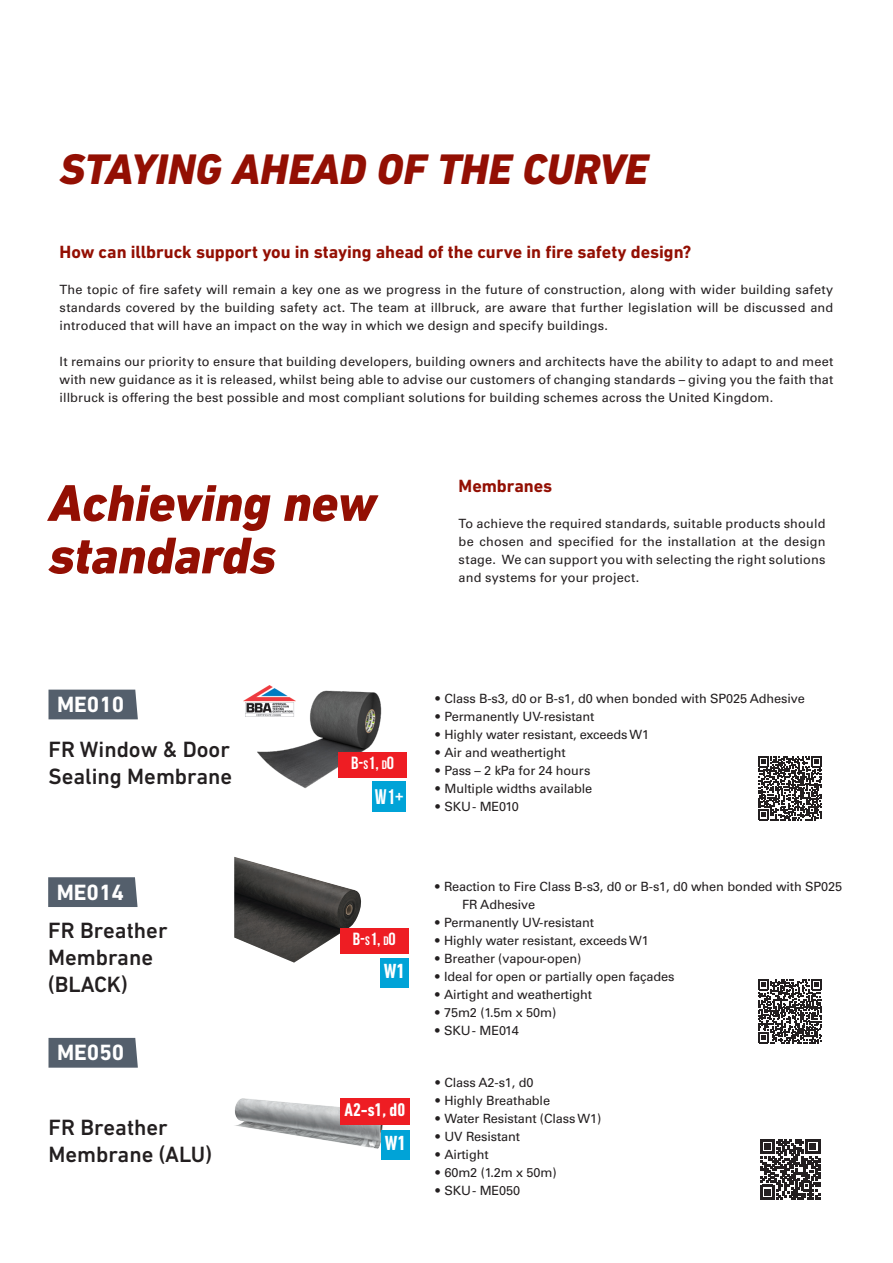
<style>
.page{position:relative;width:893px;height:1263px;background:#fff}
.page>*{position:absolute;margin:0;border:0;box-sizing:border-box;transform-origin:0 0}
.t1{font:italic 800 52.5px/52.5px "DIN Next W1 G";letter-spacing:-.005em;color:#930f03}
.t2{font:italic 800 43.5px "DIN Next W1 G";letter-spacing:-.005em;color:#930f03}
.Product_name{font:500 22.5px/27px "DIN Next W1 G";color:#231f20}
.Shortcut_flag{font:700 22.5px "DIN Next W1 G";color:#fff}
.t3{font:21.15px "Bebas Neue";color:#fff}
.t4{font:700 condensed 20.85px "DIN Next LT Pro";color:#fff}
.t5{font:700 condensed 18.75px "DIN Next LT Pro";color:#fff}
.Introtext_Grün_Regular{font:700 18px "DIN Next LT Pro";letter-spacing:-.005em;color:#930f03}
.t6{font:17.7px "Bebas Neue";color:#fff}
.Fließetxt{font:12.75px/18px "Univers LTCYR 55 Roman";letter-spacing:-.01em;color:#231f20;text-align:justify}
.Introtext_Grün_Regular-2{font:12.75px/18px "Univers LTCYR 55 Roman";letter-spacing:.015em;color:#231f20;text-align:justify}
.s1{font-size:12.3px}
</style>
<div class="page">
<img style="left:234px;top:857px;width:128px;height:106px">
<div style="left:48px;top:877px;width:89px;height:30px;background:#545f6c"></div>
<img style="left:245px;top:685px;width:162px;height:112px">
<div style="left:49px;top:690px;width:89px;height:29px;background:#545f6c"></div>
<img style="left:234px;top:1098px;width:149px;height:51px">
<div style="left:49px;top:1038px;width:89px;height:30px;background:#545f6c"></div>
<svg style="left:758px;top:756px;width:64px;height:64px"></svg>
<div style="left:338px;top:752px;width:69px;height:25px;background:#ee1d23"></div>
<div style="left:373px;top:781px;width:33px;height:30px;background:#00a3d7"></div>
<img style="left:243px;top:686px;width:53px;height:30px">
<svg style="left:758px;top:979px;width:64px;height:64px"></svg>
<div style="left:340px;top:1098px;width:69px;height:27px;background:#ee1d23"></div>
<svg style="left:760px;top:1139px;width:60px;height:60px"></svg>
<div style="left:340px;top:928px;width:69px;height:25px;background:#ee1d23"></div>
<div style="left:380px;top:958px;width:29px;height:30px;background:#00a3d7"></div>
<div style="left:381px;top:1130px;width:29px;height:30px;background:#00a3d7"></div>
<p class="t2" style="left:60px;top:144px;width:590px">STAYING AHEAD OF THE CURVE</p>
<p class="Introtext_Grün_Regular" style="left:60px;top:241px;width:633px">How can illbruck support you in staying ahead of the curve in fire safety design?</p>
<p class="Fließetxt" style="left:60px;top:279px;width:775px">The topic of fire safety will remain a key one as we progress in the future of construction, along with wider building safety standards covered by the building safety act. The team at illbruck, are aware that further legislation will be discussed and introduced that will have an impact on the way in which we design and specify buildings.</p>
<p class="Fließetxt" style="left:60px;top:351px;width:775px">It remains our priority to ensure that building developers, building owners and architects have the ability to adapt to and meet with new guidance as it is released, whilst being able to advise our customers of changing standards – giving you the faith that illbruck is offering the best possible and most compliant solutions for building schemes across the United Kingdom.</p>
<p class="t1" style="left:49px;top:477px;width:330px">Achieving new standards</p>
<p class="Introtext_Grün_Regular" style="left:459px;top:475px;width:95px">Membranes</p>
<p class="Introtext_Grün_Regular-2" style="left:459px;top:513px;width:368px">To achieve the required standards, suitable products should be chosen and specified for the installation at the design stage. We can support you with selecting the right solutions and systems for your project.</p>
<p class="Shortcut_flag" style="left:57px;top:691px;width:69px">ME010</p>
<p class="Product_name" style="left:49px;top:735px;width:185px">FR Window &amp; Door<br>Sealing Membrane</p>
<p class="Shortcut_flag" style="left:57px;top:879px;width:69px">ME014</p>
<p class="Product_name" style="left:48px;top:917px;width:121px">FR Breather<br>Membrane (BLACK)</p>
<p class="Shortcut_flag" style="left:57px;top:1040px;width:69px">ME050</p>
<p class="Product_name" style="left:49px;top:1113px;width:165px">FR Breather<br>Membrane (ALU)</p>
<p class="t6" style="left:351px;top:753px;width:44px">B-<span class="s1">s</span>1, <span class="s1">d</span>0</p>
<p class="t3" style="left:375px;top:785px;width:30px">w1+</p>
<p class="t6" style="left:353px;top:929px;width:44px">B-<span class="s1">s</span>1, <span class="s1">d</span>0</p>
<p class="t4" style="left:384px;top:959px;width:23px">W1</p>
<p class="t5" style="left:344px;top:1099px;width:62px">A2-s1, d0</p>
<p class="t4" style="left:385px;top:1131px;width:23px">W1</p>
<p class="Fließetxt" style="left:435px;top:689px;width:371px">• Class B-s3, d0 or B-s1, d0 when bonded with SP025 Adhesive</p>
<p class="Fließetxt" style="left:435px;top:707px;width:160px">• Permanently UV-resistant</p>
<p class="Fließetxt" style="left:435px;top:725px;width:215px">• Highly water resistant, exceeds W1</p>
<p class="Fließetxt" style="left:435px;top:743px;width:132px">• Air and weathertight</p>
<p class="Fließetxt" style="left:435px;top:761px;width:156px">• Pass – 2 kPa for 24 hours</p>
<p class="Fließetxt" style="left:435px;top:779px;width:158px">• Multiple widths available</p>
<p class="Fließetxt" style="left:435px;top:797px;width:85px">• SKU - ME010</p>
<p class="Fließetxt" style="left:462px;top:876px;width:382px;text-indent:-27px">• Reaction to Fire Class B-s3, d0 or B-s1, d0 when bonded with SP025<br>FR Adhesive</p>
<p class="Fließetxt" style="left:435px;top:912px;width:160px">• Permanently UV-resistant</p>
<p class="Fließetxt" style="left:435px;top:930px;width:215px">• Highly water resistant, exceeds W1</p>
<p class="Fließetxt" style="left:435px;top:948px;width:148px">• Breather (vapour-open)</p>
<p class="Fließetxt" style="left:435px;top:966px;width:241px">• Ideal for open or partially open façades</p>
<p class="Fließetxt" style="left:435px;top:984px;width:158px">• Airtight and weathertight</p>
<p class="Fließetxt" style="left:435px;top:1002px;width:123px">• 75m2 (1.5m x 50m)</p>
<p class="Fließetxt" style="left:435px;top:1020px;width:85px">• SKU - ME014</p>
<p class="Fließetxt" style="left:435px;top:1073px;width:99px">• Class A2-s1, d0</p>
<p class="Fließetxt" style="left:435px;top:1091px;width:116px">• Highly Breathable</p>
<p class="Fließetxt" style="left:435px;top:1109px;width:167px">• Water Resistant (Class W1)</p>
<p class="Fließetxt" style="left:435px;top:1127px;width:86px">• UV Resistant</p>
<p class="Fließetxt" style="left:435px;top:1145px;width:55px">• Airtight</p>
<p class="Fließetxt" style="left:435px;top:1163px;width:123px">• 60m2 (1.2m x 50m)</p>
<p class="Fließetxt" style="left:435px;top:1181px;width:86px">• SKU - ME050</p>
</div>
